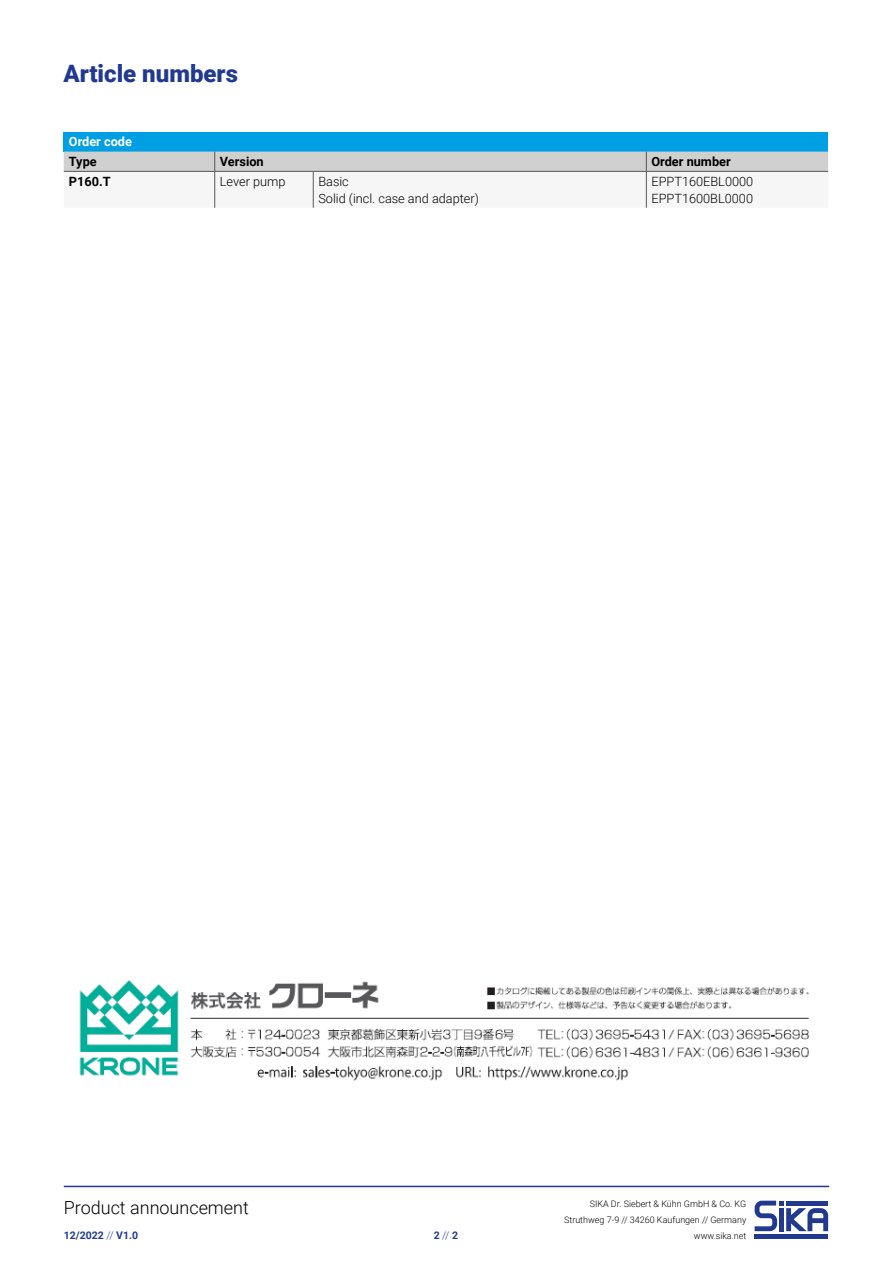
<style>
.page{position:relative;width:893px;height:1263px;background:#fff}
.page>*{position:absolute;margin:0;border:0;box-sizing:border-box;transform-origin:0 0}
.t1{font:900 24px "Roboto";color:#213a8f}
.t2{font:300 18px "Roboto";color:#000}
.t3{font:300 12.75px/16.6px "Roboto";color:#000}
.t4{font:700 12.75px "Roboto";color:#000}
.t5{font:700 12.75px "Roboto";color:#fff}
.t6{font:700 10.5px "Roboto";color:#213a8f}
.t7{font:300 9px/15.8px "Roboto";color:#000;text-align:right}
.s1{font-weight:300}
</style>
<div class="page">
<hr style="left:64px;top:1186px;width:765px;height:1px;background:#213a8f">
<svg style="left:754px;top:1200px;width:75px;height:39px"></svg>
<div style="left:64px;top:132px;width:764px;height:20px;background:#009fe3"></div>
<svg style="left:64px;top:152px;width:764px;height:56px"></svg>
<hr style="left:64px;top:171px;width:151px;height:1px;background:#575756">
<hr style="left:215px;top:171px;width:98px;height:1px;background:#575756">
<hr style="left:214px;top:172px;width:1px;height:36px;background:#575756">
<hr style="left:313px;top:171px;width:333px;height:1px;background:#575756">
<hr style="left:313px;top:172px;width:1px;height:36px;background:#575756">
<hr style="left:646px;top:171px;width:182px;height:1px;background:#575756">
<hr style="left:646px;top:172px;width:1px;height:36px;background:#575756">
<img style="left:79px;top:980px;width:730px;height:101px">
<h1 class="t1" style="left:63px;top:56px;width:176px">Article numbers</h1>
<h3 class="t5" style="left:69px;top:133px;width:65px">Order code</h3>
<h3 class="t4" style="left:69px;top:153px;width:29px">Type</h3>
<h3 class="t4" style="left:220px;top:153px;width:45px">Version</h3>
<h3 class="t4" style="left:651px;top:153px;width:81px">Order number</h3>
<h3 class="t4" style="left:69px;top:173px;width:43px">P160.T</h3>
<h3 class="t3" style="left:220px;top:173px;width:67px">Lever pump</h3>
<h3 class="t3" style="left:318px;top:173px;width:162px">Basic<br>Solid (incl. case and adapter)</h3>
<h3 class="t3" style="left:651px;top:173px;width:103px">EPPT160EBL0000<br>EPPT1600BL0000</h3>
<h2 class="t2" style="left:64px;top:1195px;width:187px">Product announcement</h2>
<p class="t6" style="left:64px;top:1228px;width:76px">12/2022 <span class="s1">//</span> V1.0</p>
<p class="t6" style="left:434px;top:1228px;width:26px">2 <span class="s1">//</span> 2</p>
<p class="t7" style="left:564px;top:1196px;width:184px">SIKA Dr. Siebert &amp; Kühn GmbH &amp; Co. KG<br>Struthweg 7-9 // 34260 Kaufungen // Germany www.sika.net</p>
</div>
